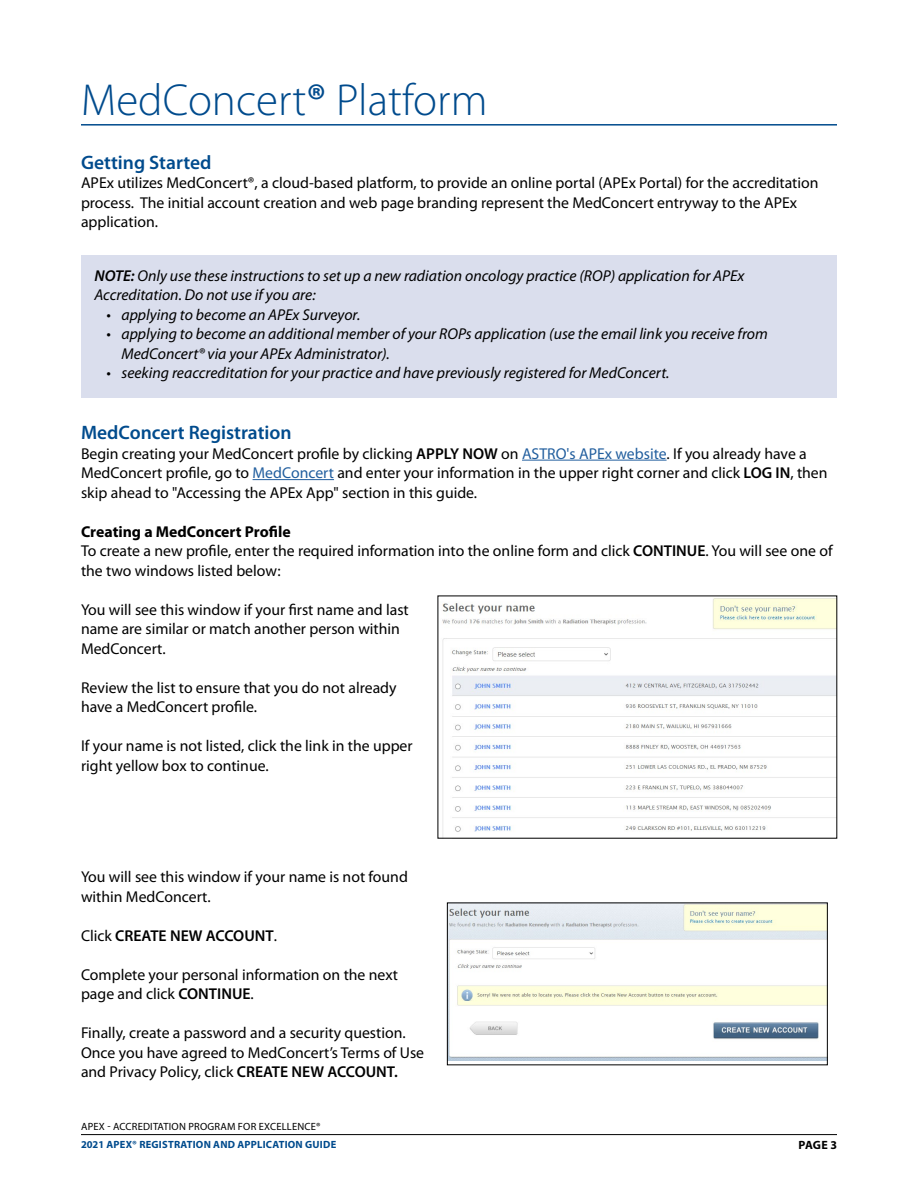
<style>
.page{position:relative;width:918px;height:1188px;background:#fff}
.page>*{position:absolute;margin:0;border:0;box-sizing:border-box;transform-origin:0 0}
.t1{font:300 45px "Myriad Pro";color:#004b8d}
.t2{font:600 19.5px "Myriad Pro";color:#004b8d}
.t3{font:15.75px/19.5px "Myriad Pro";color:#000}
.t4{font:italic 15.75px/19.5px "Myriad Pro";color:#000}
.t5{font:600 15.75px "Myriad Pro";color:#000}
.t6{font:700 12px "Myriad Pro";color:#000}
.t7{font:700 10.5px "Myriad Pro";letter-spacing:.02em;color:#004b8d}
.t8{font:10.5px "Myriad Pro";letter-spacing:.02em;color:#000}
.s1{font-weight:600}
.s2{color:#215e9e}
.s3{font-weight:700}
.s4{font-weight:400}
</style>
<div class="page">
<hr style="left:81px;top:1134px;width:756px;height:1px;background:#000">
<hr style="left:522px;top:460px;width:145px;height:1px;background:#215e9e">
<hr style="left:253px;top:479px;width:81px;height:1px;background:#215e9e">
<hr style="left:81px;top:124px;width:756px;height:2px;background:#004b8d">
<div style="left:81px;top:255px;width:756px;height:143px;background:#dadeed"></div>
<img style="left:442px;top:598px;width:393px;height:238px">
<img style="left:449px;top:905px;width:377px;height:155px">
<div style="left:447px;top:903px;width:381px;height:162px;border:1px solid #000"></div>
<h1 class="t1" style="left:81px;top:73px;width:408px">MedConcert<span class="s1">®</span> Platform</h1>
<p class="t2" style="left:81px;top:150px;width:132px">Getting Started</p>
<p class="t3" style="left:81px;top:173px;width:739px">APEx utilizes MedConcert®, a cloud-based platform, to provide an online portal (APEx Portal) for the accreditation process. The initial account creation and web page branding represent the MedConcert entryway to the APEx application.</p>
<p class="t4" style="left:94px;top:265px;width:652px"><span class="s1">NOTE:</span> Only use these instructions to set up a new radiation oncology practice (ROP) application for APEx<br>Accreditation. Do not use if you are:</p>
<p class="t4" style="left:107px;top:304px;width:255px">• applying to become an APEx Surveyor.</p>
<p class="t4" style="left:121px;top:324px;width:648px;text-indent:-15px">• applying to become an additional member of your ROPs application (use the email link you receive from<br>MedConcert® via your APEx Administrator).</p>
<p class="t4" style="left:107px;top:363px;width:565px">• seeking reaccreditation for your practice and have previously registered for MedConcert.</p>
<p class="t2" style="left:81px;top:420px;width:212px">MedConcert Registration</p>
<p class="t3" style="left:81px;top:443px;width:748px">Begin creating your MedConcert profile by clicking <span class="s1">APPLY NOW</span> on <span class="s2">ASTRO's APEx website</span>. If you already have a<br>MedConcert profile, go to <span class="s2">MedConcert</span> and enter your information in the upper right corner and click <span class="s1">LOG IN</span>, then skip ahead to "Accessing the APEx App" section in this guide.</p>
<p class="t3" style="left:81px;top:521px;width:753px"><span class="s3">Creating a MedConcert Profile<br></span>To create a new profile, enter the required information into the online form and click <span class="s1">CONTINUE</span>. You will see one of the two windows listed below:</p>
<p class="t3" style="left:81px;top:599px;width:329px">You will see this window if your first name and last name are similar or match another person within<br>MedConcert.</p>
<p class="t3" style="left:81px;top:677px;width:317px">Review the list to ensure that you do not already have a MedConcert profile.</p>
<p class="t3" style="left:81px;top:736px;width:333px">If your name is not listed, click the link in the upper right yellow box to continue.</p>
<p class="t3" style="left:81px;top:867px;width:328px">You will see this window if your name is not found within MedConcert.</p>
<p class="t5" style="left:81px;top:925px;width:198px"><span class="s4">Click</span> CREATE NEW ACCOUNT<span class="s4">.</span></p>
<p class="t3" style="left:81px;top:965px;width:319px">Complete your personal information on the next page and click <span class="s1">CONTINUE</span>.</p>
<p class="t3" style="left:81px;top:1023px;width:345px">Finally, create a password and a security question.<br>Once you have agreed to MedConcert’s Terms of Use and Privacy Policy, click <span class="s1">CREATE NEW ACCOUNT.</span></p>
<p class="t8" style="left:81px;top:1120px;width:241px">APEX - ACCREDITATION PROGRAM FOR EXCELLENCE®</p>
<p class="t7" style="left:81px;top:1138px;width:257px">2021 APEX® REGISTRATION AND APPLICATION GUIDE</p>
<p class="t6" style="left:799px;top:1137px;width:40px">PAGE 3</p>
</div>
